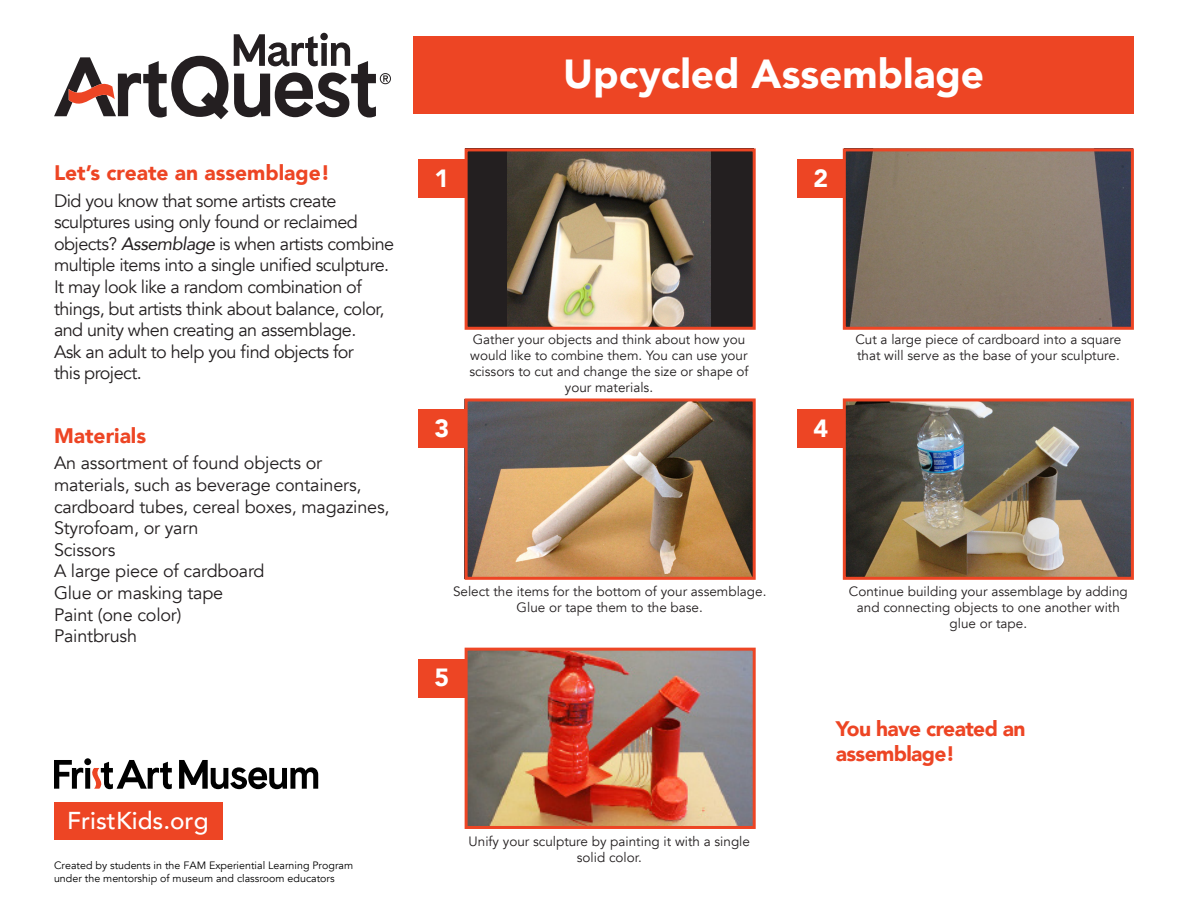
<style>
.page{position:relative;width:1188px;height:918px;background:#fff}
.page>*{position:absolute;margin:0;border:0;box-sizing:border-box;transform-origin:0 0}
.t1{font:900 40.5px "Avenir";color:#fff}
.t2{font:900 24.9px "Avenir";color:#fff}
.t3{font:500 24.45px "Avenir";color:#fff}
.BODY_BOLD{font:900 21px/25.2px "Avenir";letter-spacing:-.03em;color:#ed4524}
.BODY_BOLD-2{font:900 21px "Avenir";color:#ed4524}
.Paragraph_Style_1{font:900 21px "Avenir";color:#ed4524}
.BODY_TEXT{font:18px/21.6px "Avenir";letter-spacing:-.03em;color:#231f20}
.BODY_TEXT-2{font:18px/21.6px "Avenir";letter-spacing:-.01em;color:#231f20}
.t4{font:13.5px/16.2px "Avenir";color:#231f20;text-align:center}
.t5{font:10.65px/12.8px "Avenir";color:#000}
.s1{font-style:italic}
</style>
<div class="page">
<img style="left:463px;top:148px;width:671px;height:681px">
<div style="left:418px;top:159px;width:47px;height:39px;background:#ed4524"></div>
<div style="left:54px;top:802px;width:168px;height:37px;background:#ed4524"></div>
<svg style="left:54px;top:56px;width:174px;height:63px"></svg>
<div style="left:414px;top:36px;width:720px;height:77px;background:#ed4524"></div>
<svg style="left:54px;top:758px;width:118px;height:31px"></svg>
<svg style="left:179px;top:760px;width:139px;height:29px"></svg>
<div style="left:798px;top:159px;width:46px;height:39px;background:#ed4524"></div>
<div style="left:418px;top:409px;width:47px;height:39px;background:#ed4524"></div>
<div style="left:798px;top:409px;width:46px;height:39px;background:#ed4524"></div>
<div style="left:418px;top:659px;width:47px;height:38px;background:#ed4524"></div>
<svg style="left:234px;top:33px;width:157px;height:85px"></svg>
<div style="left:791px;top:637px;width:365px;height:273px;background:#fff"></div>
<p class="BODY_BOLD-2" style="left:54px;top:155px;width:278px">Let’s create an assemblage!</p>
<p class="BODY_TEXT" style="left:54px;top:190px;width:342px">Did you know that some artists create sculptures using only found or reclaimed objects? <span class="s1">Assemblage</span> is when artists combine multiple items into a single unified sculpture.<br>It may look like a random combination of things, but artists think about balance, color, and unity when creating an assemblage.<br>Ask an adult to help you find objects for<br>this project.</p>
<p class="Paragraph_Style_1" style="left:54px;top:418px;width:94px">Materials</p>
<p class="BODY_TEXT-2" style="left:54px;top:453px;width:337px">An assortment of found objects or materials, such as beverage containers, cardboard tubes, cereal boxes, magazines, Styrofoam, or yarn</p>
<p class="BODY_TEXT-2" style="left:54px;top:539px;width:63px">Scissors</p>
<p class="BODY_TEXT-2" style="left:54px;top:561px;width:212px">A large piece of cardboard</p>
<p class="BODY_TEXT-2" style="left:54px;top:582px;width:171px">Glue or masking tape</p>
<p class="BODY_TEXT-2" style="left:54px;top:604px;width:129px">Paint (one color)</p>
<p class="BODY_TEXT-2" style="left:54px;top:625px;width:85px">Paintbrush</p>
<h3 class="t3" style="left:67px;top:800px;width:143px">FristKids.org</h3>
<p class="t5" style="left:54px;top:860px;width:301px">Created by students in the FAM Experiential Learning Program under the mentorship of museum and classroom educators</p>
<p class="t1" style="left:563px;top:40px;width:422px">Upcycled Assemblage</p>
<h2 class="t2" style="left:434px;top:157px;width:16px">1</h2>
<h2 class="t2" style="left:814px;top:157px;width:16px">2</h2>
<p class="t4" style="left:469px;top:331px;width:281px">Gather your objects and think about how you would like to combine them. You can use your scissors to cut and change the size or shape of your materials.</p>
<h2 class="t2" style="left:434px;top:407px;width:16px">3</h2>
<h2 class="t2" style="left:814px;top:407px;width:16px">4</h2>
<p class="t4" style="left:855px;top:331px;width:268px;text-align:left">Cut a large piece of cardboard into a square that will serve as the base of your sculpture.</p>
<p class="t4" style="left:453px;top:583px;width:315px">Select the items for the bottom of your assemblage.<br>Glue or tape them to the base.</p>
<h2 class="t2" style="left:434px;top:656px;width:16px">5</h2>
<p class="t4" style="left:849px;top:583px;width:281px">Continue building your assemblage by adding and connecting objects to one another with glue or tape.</p>
<p class="t4" style="left:469px;top:833px;width:283px">Unify your sculpture by painting it with a single solid color.</p>
<p class="BODY_BOLD" style="left:836px;top:716px;width:191px">You have created an assemblage!</p>
</div>
